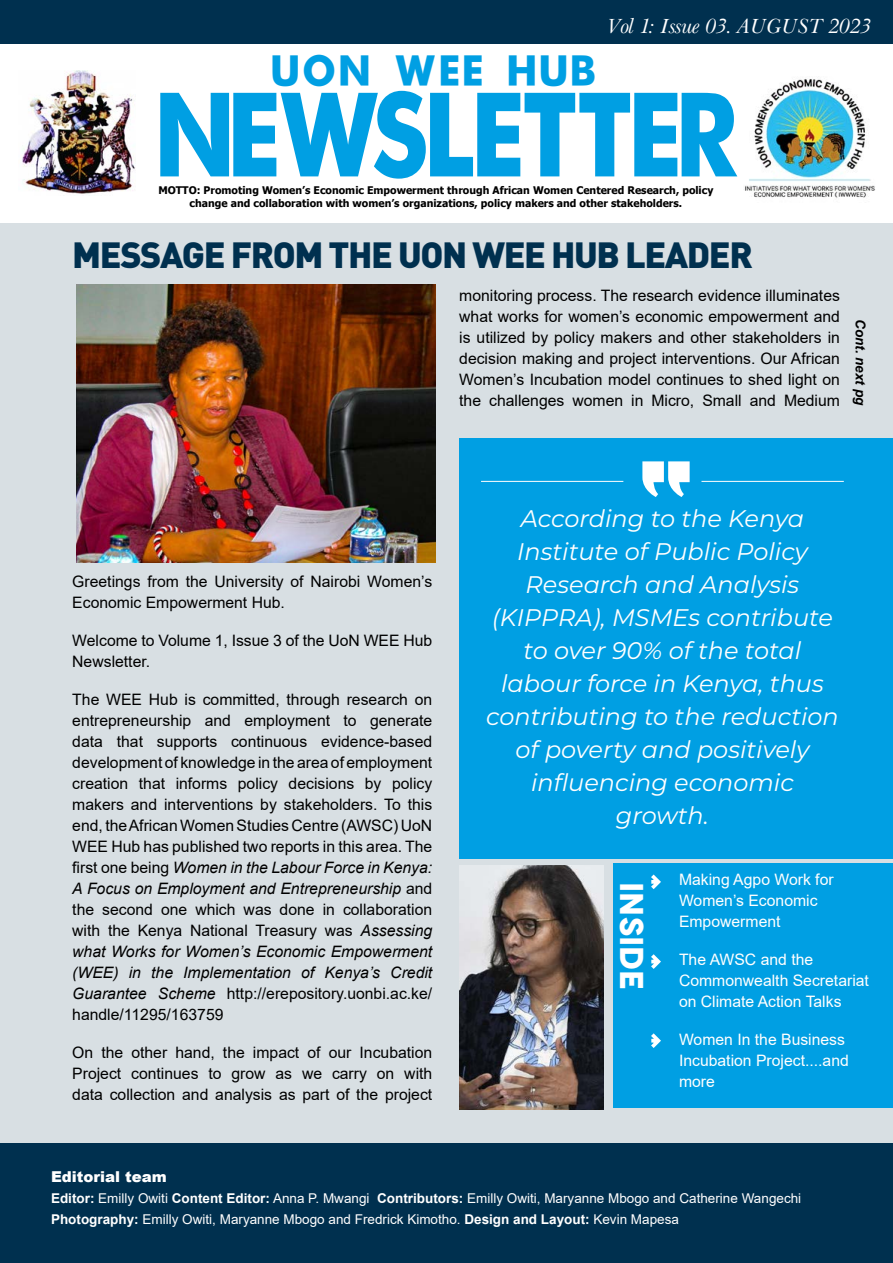
<style>
.page{position:relative;width:893px;height:1263px;background:#fff}
.page>*{position:absolute;margin:0;border:0;box-sizing:border-box;transform-origin:0 0}
.t1{font:108px "a bug's life debugged Regular";color:#009fe3}
.t2{font:39px "a bug's life debugged Regular";letter-spacing:.1em;color:#009fe3;scale:1.12 1}
.t3{font:900 36px "DIN";letter-spacing:-.04em;color:#00304f}
.t4{font:700 33px "Novecento";color:#fff}
.t5{font:italic 24px/33px "Montserrat";color:#fff;text-align:center}
.t6{font:italic 21px "Baskerville 15";color:#fff}
.t7{font:15.75px/21px "Arial";color:#000;text-align:justify}
.t8{font:15.75px/21px "Arial";color:#fff}
.t9{font:900 15px "Arial";color:#fff}
.t10{font:13.5px/21px "Arial";color:#fff}
.t11{font:italic 700 13.5px "Arial";color:#000}
.t12{font:700 10.5px/12.6px "Tahoma";color:#000;text-align:center}
.s1{font-style:italic}
.s2{font-family:"Minion Pro";font-size:18px}
.s3{font-weight:700}
</style>
<div class="page">
<div style="left:0;top:36px;width:893px;height:1201px;background:#d8dfe3"></div>
<div style="left:0;top:44px;width:893px;height:179px;background:#fff"></div>
<img style="left:745px;top:79px;width:130px;height:119px">
<div style="left:459px;top:438px;width:434px;height:420px;background:#009fe3"></div>
<div style="left:0;top:0;width:893px;height:44px;background:#00304f"></div>
<img style="left:22px;top:71px;width:113px;height:123px">
<img style="left:77px;top:284px;width:359px;height:278px">
<img style="left:459px;top:865px;width:144px;height:245px">
<div style="left:613px;top:863px;width:280px;height:245px;background:#009fe3"></div>
<div style="left:0;top:1144px;width:893px;height:119px;background:#00304f"></div>
<hr style="left:481px;top:481px;width:142px;height:1px;background:#fff">
<hr style="left:701px;top:481px;width:143px;height:1px;background:#fff">
<svg style="left:642px;top:461px;width:48px;height:36px"></svg>
<svg style="left:651px;top:874px;width:10px;height:15px"></svg>
<svg style="left:651px;top:954px;width:10px;height:15px"></svg>
<svg style="left:651px;top:1033px;width:10px;height:15px"></svg>
<h2 class="t2" style="left:272px;top:56px;width:290px">UON WEE HUB</h2>
<h3 class="t6" style="left:608px;top:14px;width:264px">Vol 1: Issue 03. AUGUST 2023</h3>
<h1 class="t1" style="left:158px;top:97px;width:583px">NEWSLETTER</h1>
<p class="t12" style="left:158px;top:184px;width:556px">MOTTO: Promoting Women’s Economic Empowerment through African Women Centered Research, policy change and collaboration with women’s organizations, policy makers and other stakeholders.</p>
<h3 class="t3" style="left:72px;top:231px;width:682px">MESSAGE FROM THE UON WEE HUB LEADER</h3>
<p class="t7" style="left:459px;top:284px;width:382px">monitoring process. The research evidence illuminates what works for women’s economic empowerment and is utilized by policy makers and other stakeholders in decision making and project interventions. Our African Women’s Incubation model continues to shed light on the challenges women in Micro, Small and Medium</p>
<p class="t11" style="left:869px;top:319px;width:88px;rotate:90deg">Cont. next pg</p>
<p class="t7" style="left:72px;top:571px;width:361px">Greetings from the University of Nairobi Women’s<br>Economic Empowerment Hub.</p>
<p class="t7" style="left:72px;top:630px;width:361px">Welcome to Volume 1, Issue 3 of the UoN WEE Hub<br>Newsletter.</p>
<p class="t7" style="left:72px;top:689px;width:362px">The WEE Hub is committed, through research on entrepreneurship and employment to generate data that supports continuous evidence-based development of knowledge in the area of employment creation that informs policy decisions by policy makers and interventions by stakeholders. To this end, the African Women Studies Centre (AWSC) UoN WEE Hub has published two reports in this area. The first one being <span class="s1">Women in the Labour Force in Kenya:<br>A Focus on Employment and Entrepreneurship</span> and the second one which was done in collaboration with the Kenya National Treasury was <span class="s1">Assessing what Works for Women’s Economic Empowerment (WEE) in the Implementation of Kenya’s Credit Guarantee Scheme</span> http://erepository.uonbi.ac.ke/ handle/11295/163759</p>
<p class="t7" style="left:72px;top:1042px;width:361px">On the other hand, the impact of our Incubation Project continues to grow as we carry on with data collection and analysis as part of the project</p>
<p class="t5" style="left:486px;top:501px;width:354px">According to the Kenya<br>Institute of Public Policy<br>Research and Analysis (KIPPRA), MSMEs contribute to over 90% of the total labour force in Kenya, thus contributing to the reduction of poverty and positively influencing economic growth.</p>
<h3 class="t4" style="left:652px;top:882px;width:110px;rotate:90deg">INSIDE</h3>
<p class="t8" style="left:679px;top:869px;width:156px;text-indent:-27px"><span class="s2">•</span> Making Agpo Work for<br>Women’s Economic<br>Empowerment</p>
<p class="t8" style="left:679px;top:949px;width:191px;text-indent:-27px"><span class="s2">•</span> The AWSC and the<br>Commonwealth Secretariat on Climate Action Talks</p>
<p class="t8" style="left:679px;top:1029px;width:171px;text-indent:-27px"><span class="s2">•</span> Women In the Business<br>Incubation Project....and more</p>
<p class="t9" style="left:51px;top:1165px;width:117px">Editorial team</p>
<p class="t10" style="left:51px;top:1187px;width:752px"><span class="s3">Editor:</span> Emilly Owiti <span class="s3">Content Editor:</span> Anna P. Mwangi <span class="s3">Contributors:</span> Emilly Owiti, Maryanne Mbogo and Catherine Wangechi<br><span class="s3">Photography:</span> Emilly Owiti, Maryanne Mbogo and Fredrick Kimotho. <span class="s3">Design and Layout:</span> Kevin Mapesa</p>
</div>
